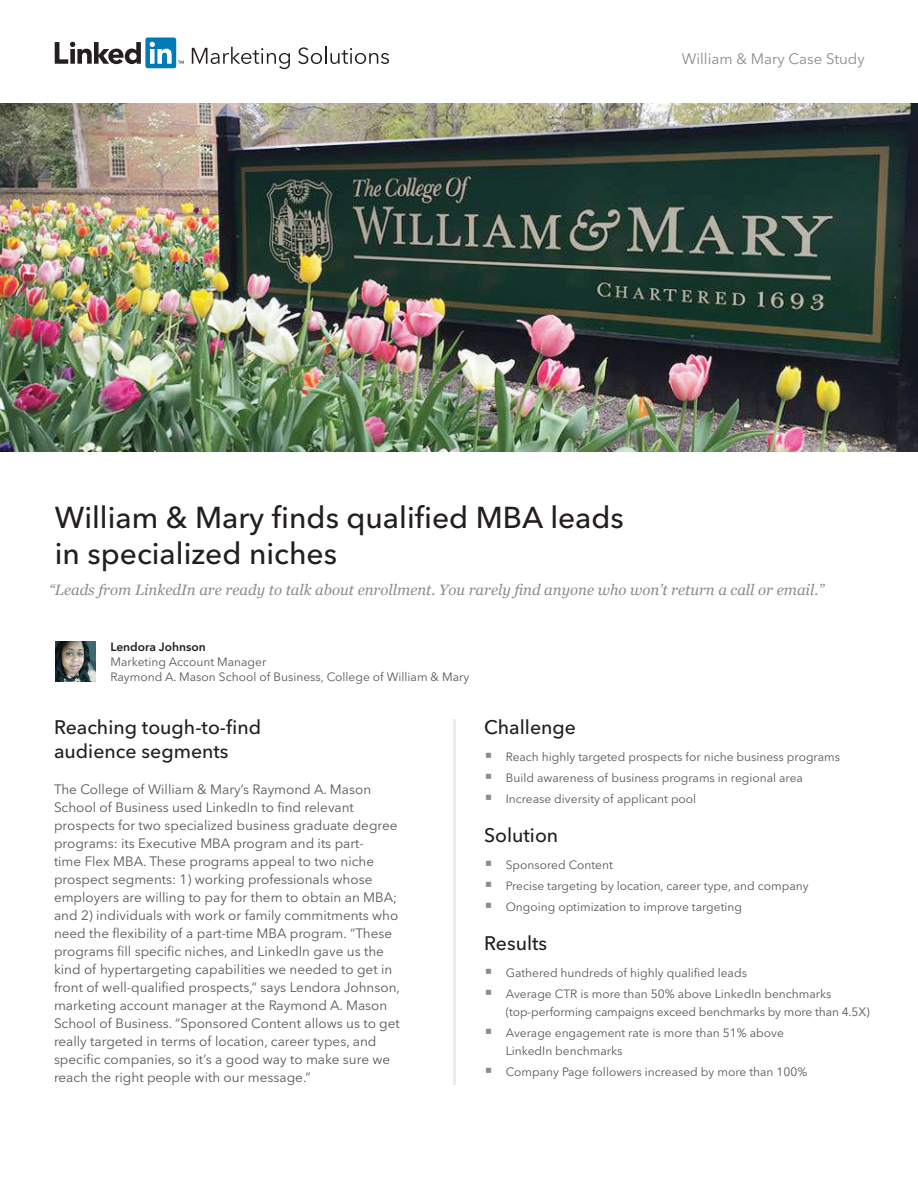
<style>
.page{position:relative;width:918px;height:1188px;background:#fff}
.page>*{position:absolute;margin:0;border:0;box-sizing:border-box;transform-origin:0 0}
.t1{font:500 30px/36px "Avenir Next LT Pro";color:#231f20}
.t2{font:500 19.5px/24px "Avenir Next LT Pro";color:#231f20}
.t3{font:italic 15px "Georgia";color:#8a8c8f}
.t4{font:15px "Avenir Next LT Pro";color:#8a8c8f}
.t5{font:13.5px/18px "Avenir Next LT Pro";color:#57585a}
.t6{font:12px/21px "Avenir Next LT Pro";color:#57585a}
.t7{font:600 12px "Avenir Next LT Pro";color:#231f20}
</style>
<div class="page">
<img style="left:55px;top:642px;width:40px;height:40px">
<img style="left:1px;top:103px;width:917px;height:348px">
<hr style="left:453px;top:719px;width:3px;height:365px;background:#e9eded">
<svg style="left:192px;top:47px;width:98px;height:22px"></svg>
<svg style="left:298px;top:47px;width:91px;height:17px"></svg>
<svg style="left:55px;top:37px;width:129px;height:31px"></svg>
<p class="t4" style="left:682px;top:50px;width:184px">William &amp; Mary Case Study</p>
<h1 class="t1" style="left:55px;top:499px;width:571px">William &amp; Mary finds qualified MBA leads in specialized niches</h1>
<p class="t3" style="left:49px;top:579px;width:777px">“Leads from LinkedIn are ready to talk about enrollment. You rarely find anyone who won’t return a call or email.”</p>
<p class="t7" style="left:110px;top:639px;width:97px">Lendora Johnson</p>
<p class="t6" style="left:110px;top:654px;width:360px;line-height:15px">Marketing Account Manager<br>Raymond A. Mason School of Business, College of William &amp; Mary</p>
<h2 class="t2" style="left:54px;top:715px;width:209px">Reaching tough-to-find audience segments</h2>
<p class="t5" style="left:54px;top:781px;width:348px">The College of William &amp; Mary’s Raymond A. Mason School of Business used LinkedIn to find relevant prospects for two specialized business graduate degree programs: its Executive MBA program and its part-<br>time Flex MBA. These programs appeal to two niche prospect segments: 1) working professionals whose employers are willing to pay for them to obtain an MBA; and 2) individuals with work or family commitments who need the flexibility of a part-time MBA program. “These programs fill specific niches, and LinkedIn gave us the kind of hypertargeting capabilities we needed to get in front of well-qualified prospects,” says Lendora Johnson, marketing account manager at the Raymond A. Mason School of Business. “Sponsored Content allows us to get really targeted in terms of location, career types, and specific companies, so it’s a good way to make sure we reach the right people with our message.”</p>
<h2 class="t2" style="left:484px;top:715px;width:93px">Challenge</h2>
<p class="t6" style="left:506px;top:746px;width:336px">Reach highly targeted prospects for niche business programs<br>Build awareness of business programs in regional area<br>Increase diversity of applicant pool</p>
<h2 class="t2" style="left:484px;top:823px;width:76px">Solution</h2>
<p class="t6" style="left:506px;top:854px;width:304px">Sponsored Content<br>Precise targeting by location, career type, and company<br>Ongoing optimization to improve targeting</p>
<h2 class="t2" style="left:484px;top:931px;width:65px">Results</h2>
<p class="t6" style="left:506px;top:962px;width:327px">Gathered hundreds of highly qualified leads<br>Average CTR is more than 50% above LinkedIn benchmarks</p>
<p class="t6" style="left:506px;top:1001px;width:366px">(top-performing campaigns exceed benchmarks by more than 4.5X)<br>Average engagement rate is more than 51% above</p>
<p class="t6" style="left:506px;top:1040px;width:303px">LinkedIn benchmarks<br>Company Page followers increased by more than 100%</p>
</div>
